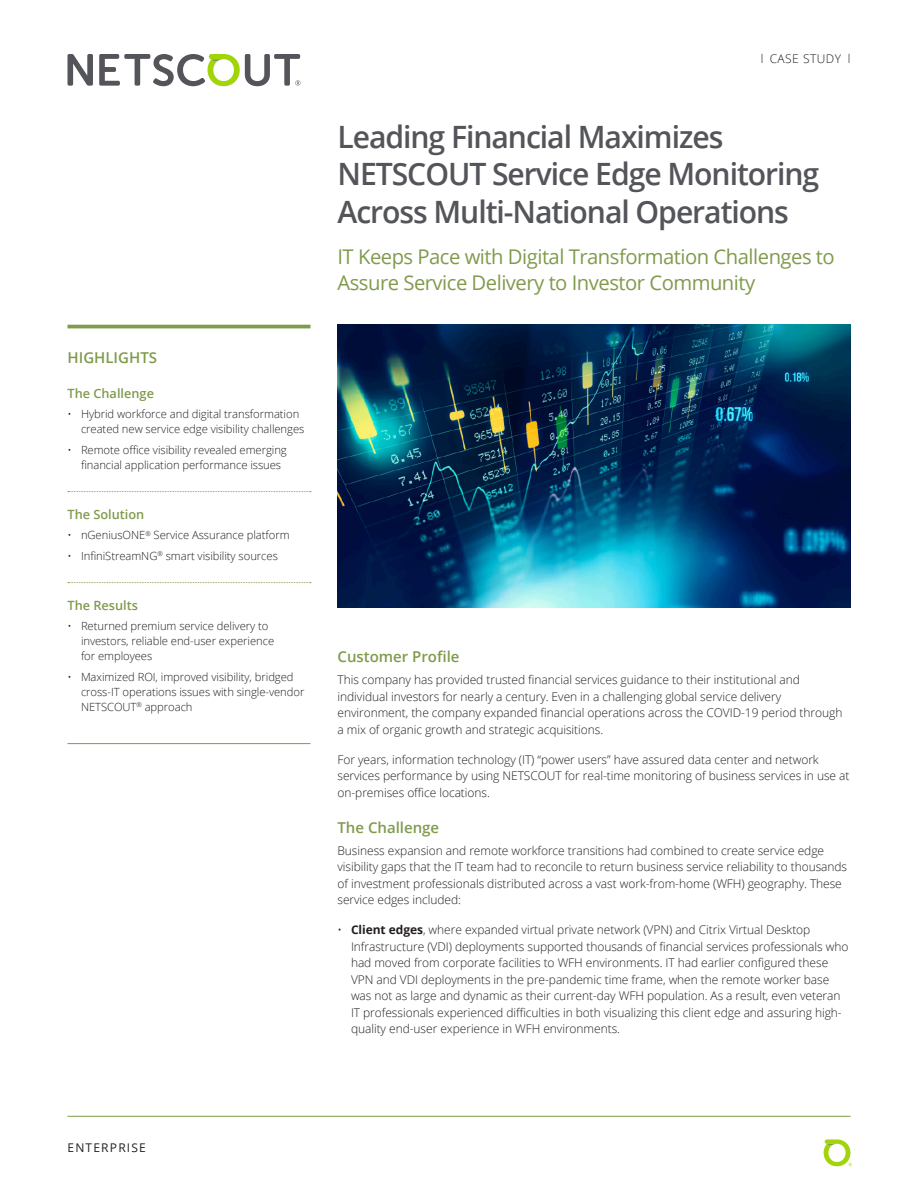
<style>
.page{position:relative;width:918px;height:1188px;background:#fff}
.page>*{position:absolute;margin:0;border:0;box-sizing:border-box;transform-origin:0 0}
.Document_Title{font:600 30.75px/37.5px "Open Sans";letter-spacing:-.035em;color:#54555a}
.Subtitle{font:20.25px/25.5px "Open Sans";letter-spacing:-.025em;color:#809b4c}
.Level_1_-_Heading{font:600 15px "Open Sans";color:#809b4c}
.Level_1_-_Section_He{font:600 15px "Open Sans";color:#809b4c}
.Level_2_-_Heading{font:600 12.75px "Open Sans";color:#809b4c}
.Body{font:300 12px/16.5px "Open Sans";letter-spacing:-.005em;color:#231f20}
.Body-2{font:300 12px "Open Sans";letter-spacing:.04em;color:#231f20}
.t1{font:12px "Open Sans";letter-spacing:.1em;color:#231f20}
.t2{font:300 11.25px/15px "Open Sans";letter-spacing:-.005em;color:#231f20}
.s1{font-weight:700}
</style>
<div class="page">
<svg style="left:68px;top:54px;width:25px;height:32px"></svg>
<svg style="left:99px;top:54px;width:201px;height:32px"></svg>
<hr style="left:68px;top:1116px;width:782px;height:1px;background:#809b4c">
<svg style="left:824px;top:1139px;width:28px;height:27px"></svg>
<img style="left:338px;top:324px;width:512px;height:284px">
<hr style="left:68px;top:325px;width:242px;height:3px;background:#809b4c">
<svg style="left:68px;top:491px;width:243px;height:1px"></svg>
<svg style="left:68px;top:582px;width:243px;height:1px"></svg>
<hr style="left:68px;top:743px;width:242px;height:1px;background:#809b4c">
<p class="Level_1_-_Section_He" style="left:68px;top:347px;width:91px">HIGHLIGHTS</p>
<p class="Level_2_-_Heading" style="left:68px;top:385px;width:88px">The Challenge</p>
<p class="t2" style="left:81px;top:406px;width:225px;text-indent:-14px">• Hybrid workforce and digital transformation created new service edge visibility challenges</p>
<p class="t2" style="left:81px;top:442px;width:207px;text-indent:-14px">• Remote office visibility revealed emerging financial application performance issues</p>
<p class="Level_2_-_Heading" style="left:68px;top:506px;width:78px">The Solution</p>
<p class="t2" style="left:68px;top:527px;width:224px">• nGeniusONE<sup>®</sup> Service Assurance platform</p>
<p class="t2" style="left:68px;top:548px;width:212px">• InfiniStreamNG<sup>®</sup> smart visibility sources</p>
<p class="Level_2_-_Heading" style="left:68px;top:597px;width:72px">The Results</p>
<p class="t2" style="left:81px;top:619px;width:195px;text-indent:-14px">• Returned premium service delivery to investors, reliable end-user experience for employees</p>
<p class="t2" style="left:81px;top:669px;width:225px;text-indent:-14px">• Maximized ROI, improved visibility, bridged cross-IT operations issues with single-vendor<br>NETSCOUT<sup>®</sup> approach</p>
<p class="Body-2" style="left:761px;top:51px;width:91px">l CASE STUDY l</p>
<p class="Document_Title" style="left:338px;top:117px;width:483px">Leading Financial Maximizes<br>NETSCOUT Service Edge Monitoring<br>Across Multi-National Operations</p>
<p class="Subtitle" style="left:338px;top:244px;width:499px">IT Keeps Pace with Digital Transformation Challenges to<br>Assure Service Delivery to Investor Community</p>
<p class="Level_1_-_Heading" style="left:338px;top:646px;width:124px">Customer Profile</p>
<p class="Body" style="left:338px;top:671px;width:506px">This company has provided trusted financial services guidance to their institutional and individual investors for nearly a century. Even in a challenging global service delivery environment, the company expanded financial operations across the COVID-19 period through a mix of organic growth and strategic acquisitions.</p>
<p class="Body" style="left:338px;top:751px;width:513px">For years, information technology (IT) “power users” have assured data center and network services performance by using NETSCOUT for real-time monitoring of business services in use at on-premises office locations.</p>
<p class="Level_1_-_Heading" style="left:338px;top:817px;width:103px">The Challenge</p>
<p class="Body" style="left:338px;top:842px;width:511px">Business expansion and remote workforce transitions had combined to create service edge visibility gaps that the IT team had to reconcile to return business service reliability to thousands of investment professionals distributed across a vast work-from-home (WFH) geography. These service edges included:</p>
<p class="Body" style="left:351px;top:921px;width:499px;text-indent:-14px">• <span class="s1">Client edges</span>, where expanded virtual private network (VPN) and Citrix Virtual Desktop Infrastructure (VDI) deployments supported thousands of financial services professionals who had moved from corporate facilities to WFH environments. IT had earlier configured these VPN and VDI deployments in the pre-pandemic time frame, when the remote worker base was not as large and dynamic as their current-day WFH population. As a result, even veteran IT professionals experienced difficulties in both visualizing this client edge and assuring high&shy;quality end-user experience in WFH environments.</p>
<p class="t1" style="left:68px;top:1139px;width:80px">ENTERPRISE</p>
</div>
